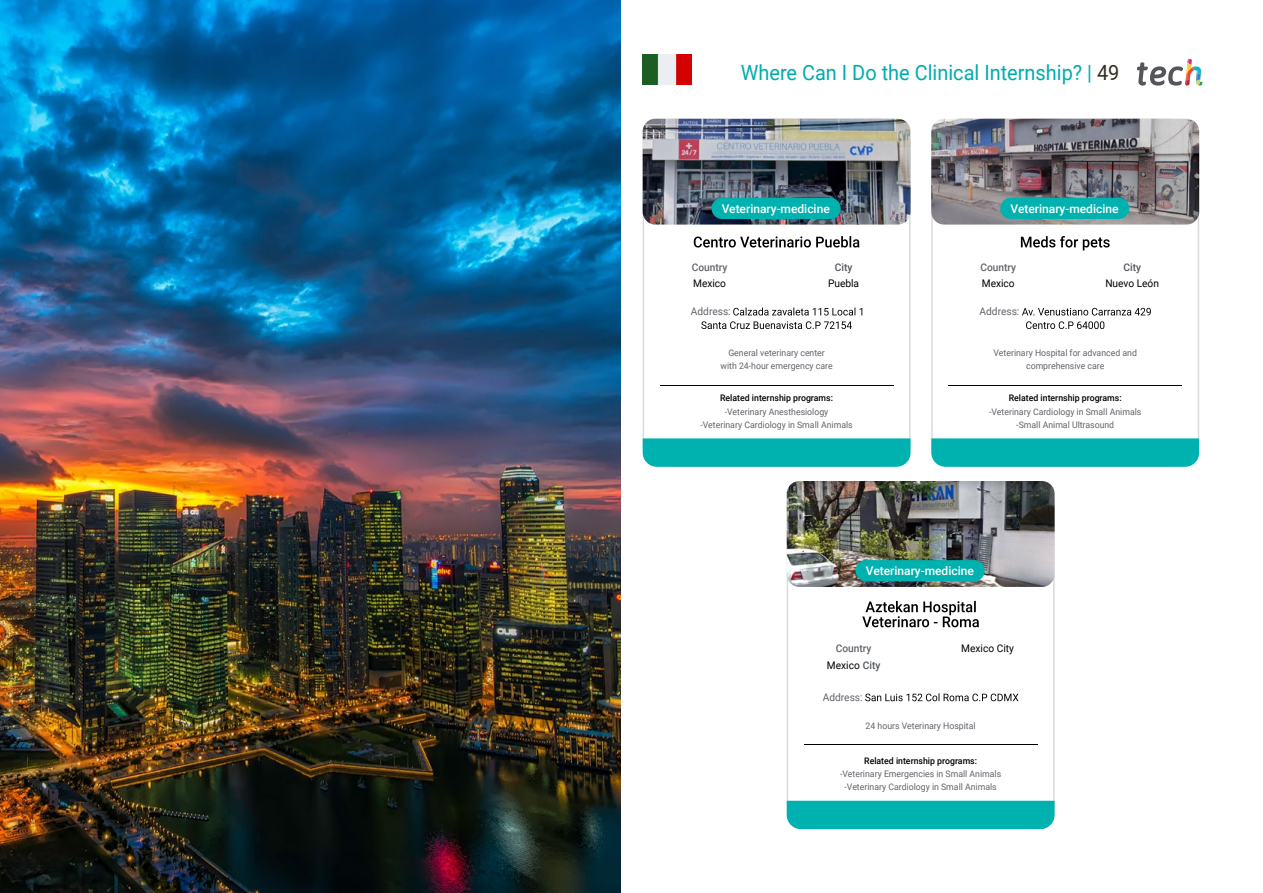
<style>
.page{position:relative;width:1263px;height:893px;background:#fff}
.page>*{position:absolute;margin:0;border:0;box-sizing:border-box;transform-origin:0 0}
.t1{font:21px "Roboto";color:#00acac;scale:.95 1}
.t2{font:500 12px "Roboto";color:#fff}
.t3{font:10.5px "Roboto";color:#000}
.t4{font:500 10.5px/16.2px "Roboto";color:#61646a;text-align:center}
.t5{font:10.5px "Roboto";color:#61646a}
.t6{font:500 10.5px "Roboto";color:#52555b}
.t7{font:9px/13.2px "Roboto";color:#61646a;text-align:center}
.t8{font:500 9px "Roboto";color:#000}
.s1{color:#312e20}
.s2{font-weight:400;color:#000}
.s3{color:#52555b}
</style>
<div class="page">
<img style="left:0;top:0;width:621px;height:893px">
<img style="left:642px;top:54px;width:49px;height:31px">
<svg style="left:1137px;top:59px;width:65px;height:27px"></svg>
<svg style="left:642px;top:118px;width:269px;height:338px"></svg>
<img style="left:643px;top:119px;width:267px;height:106px">
<div style="left:711px;top:198px;width:130px;height:21px;background:#00b2af;border-radius:11px"></div>
<svg style="left:643px;top:438px;width:267px;height:29px;background:#07b4b1"></svg>
<hr style="left:660px;top:385px;width:233px;height:1px;background:#000">
<svg style="left:694px;top:236px;width:165px;height:12px"></svg>
<svg style="left:701px;top:308px;width:161px;height:21px"></svg>
<svg style="left:931px;top:118px;width:269px;height:337px"></svg>
<img style="left:931px;top:119px;width:268px;height:106px">
<div style="left:1000px;top:198px;width:129px;height:21px;background:#00b2af;border-radius:11px"></div>
<svg style="left:931px;top:438px;width:268px;height:29px;background:#08b4b1"></svg>
<hr style="left:948px;top:385px;width:234px;height:1px;background:#000">
<svg style="left:1021px;top:236px;width:88px;height:14px"></svg>
<svg style="left:1022px;top:308px;width:129px;height:21px"></svg>
<svg style="left:786px;top:490px;width:269px;height:340px"></svg>
<img style="left:787px;top:481px;width:267px;height:106px">
<div style="left:856px;top:560px;width:129px;height:21px;background:#00b2af;border-radius:11px"></div>
<div style="left:787px;top:801px;width:267px;height:28px;background:#00b2af"></div>
<hr style="left:804px;top:744px;width:233px;height:1px;background:#000">
<svg style="left:862px;top:601px;width:117px;height:26px"></svg>
<svg style="left:865px;top:693px;width:153px;height:8px"></svg>
<h1 class="t1" style="left:741px;top:57px;width:400px">Where Can I Do the Clinical Internship? | <span class="s1">49</span></h1>
<h2 class="t2" style="left:722px;top:200px;width:110px">Veterinary-medicine</h2>
<h2 class="t2" style="left:1010px;top:200px;width:110px">Veterinary-medicine</h2>
<p class="t4" style="left:692px;top:259px;width:37px">Country</p>
<p class="t3" style="left:693px;top:276px;width:34px">Mexico</p>
<p class="t6" style="left:835px;top:260px;width:19px">City</p>
<p class="t3" style="left:828px;top:276px;width:33px">Puebla</p>
<p class="t4" style="left:980px;top:259px;width:37px">Country</p>
<p class="t3" style="left:982px;top:276px;width:34px">Mexico</p>
<p class="t6" style="left:1123px;top:260px;width:19px">City</p>
<p class="t3" style="left:1105px;top:276px;width:55px">Nuevo León</p>
<p class="t5" style="left:691px;top:304px;width:41px">Address:</p>
<p class="t7" style="left:720px;top:345px;width:114px">General veterinary center with 24-hour emergency care</p>
<p class="t8" style="left:720px;top:392px;width:114px">Related internship programs:</p>
<p class="t7" style="left:700px;top:405px;width:154px">-Veterinary Anesthesiology<br>-Veterinary Cardiology in Small Animals</p>
<p class="t5" style="left:979px;top:304px;width:41px">Address:</p>
<p class="t7" style="left:993px;top:345px;width:145px">Veterinary Hospital for advanced and comprehensive care</p>
<p class="t8" style="left:1009px;top:392px;width:114px">Related internship programs:</p>
<p class="t7" style="left:989px;top:405px;width:154px">-Veterinary Cardiology in Small Animals -Small Animal Ultrasound</p>
<h2 class="t2" style="left:866px;top:563px;width:110px">Veterinary-medicine</h2>
<p class="t4" style="left:827px;top:640px;width:55px">Country<br><span class="s2">Mexico</span> <span class="s3">City</span></p>
<p class="t3" style="left:961px;top:641px;width:54px">Mexico City</p>
<p class="t5" style="left:823px;top:690px;width:41px">Address:</p>
<p class="t7" style="left:866px;top:718px;width:112px">24 hours Veterinary Hospital</p>
<p class="t8" style="left:864px;top:754px;width:114px">Related internship programs:</p>
<p class="t7" style="left:840px;top:767px;width:163px">-Veterinary Emergencies in Small Animals -Veterinary Cardiology in Small Animals</p>
</div>
